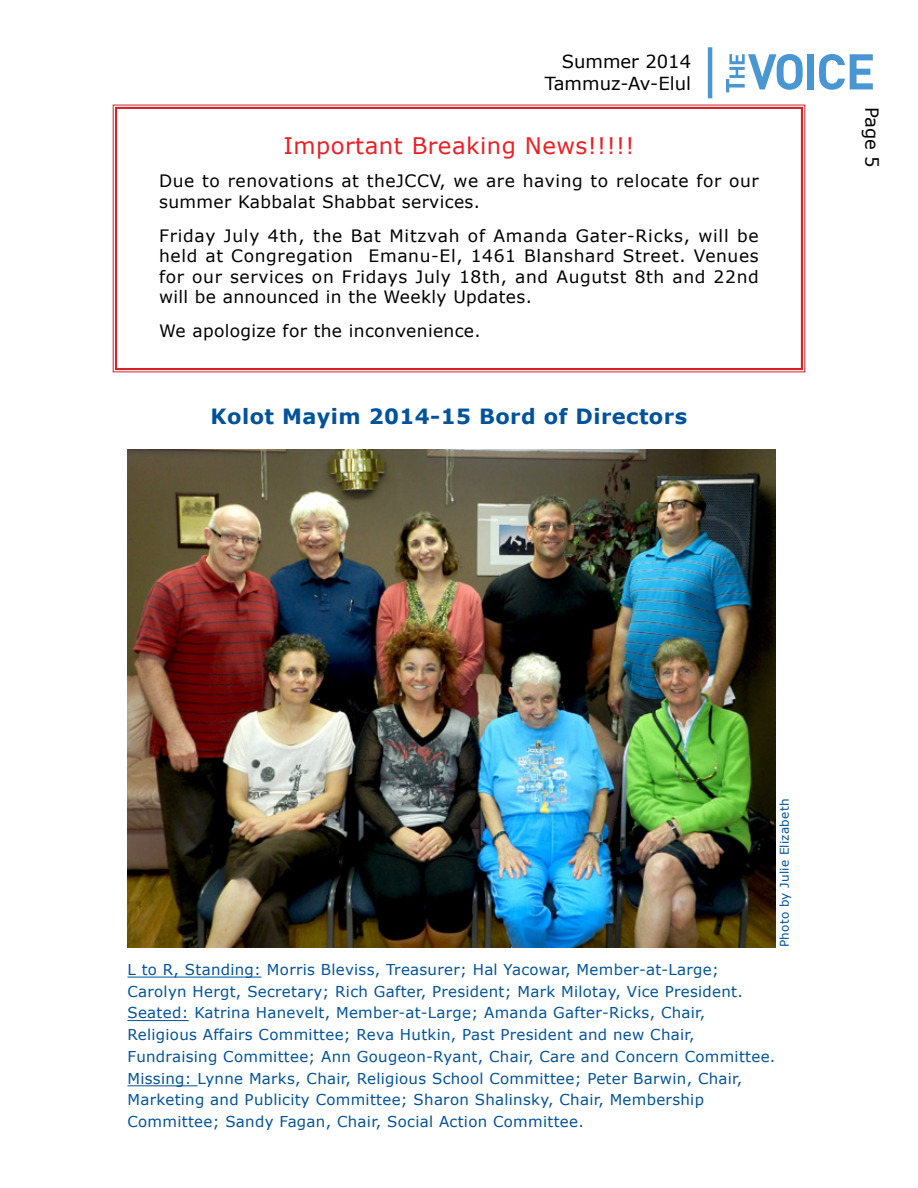
<style>
.page{position:relative;width:918px;height:1188px;background:#fff}
.page>*{position:absolute;margin:0;border:0;box-sizing:border-box;transform-origin:0 0}
.t1{font:22.8px "Verdana";letter-spacing:.02em;color:#ed1f24}
.t2{font:700 21px "Verdana";letter-spacing:.02em;color:#00539b}
.t3{font:18px/21.6px "Verdana";color:#000;text-align:right}
.t4{font:17.1px/20.7px "Verdana";letter-spacing:.02em;color:#000}
.t5{font:15px/21.8px "Verdana";letter-spacing:.02em;color:#00539b}
.t6{font:12px "Verdana";letter-spacing:.02em;color:#00539b}
</style>
<div class="page">
<svg style="left:726px;top:54px;width:77px;height:38px"></svg>
<div style="left:807px;top:54px;width:7px;height:35px;background:#4996d2"></div>
<svg style="left:819px;top:54px;width:54px;height:36px"></svg>
<hr style="left:708px;top:47px;width:4px;height:51px;background:#4797d2">
<img style="left:127px;top:449px;width:648px;height:498px">
<hr style="left:127px;top:977px;width:134px;height:1px;background:#00539b">
<hr style="left:127px;top:1020px;width:62px;height:1px;background:#00539b">
<hr style="left:127px;top:1085px;width:71px;height:1px;background:#00539b">
<svg style="left:112px;top:104px;width:694px;height:269px"></svg>
<div style="left:115px;top:107px;width:688px;height:263px;border:2px solid #d2232a"></div>
<p class="t3" style="left:545px;top:50px;width:148px">Summer 2014<br>Tammuz-Av-Elul</p>
<h1 class="t1" style="left:283px;top:131px;width:353px">Important Breaking News!!!!!</h1>
<p class="t4" style="left:159px;top:170px;width:601px">Due to renovations at theJCCV, we are having to relocate for our summer Kabbalat Shabbat services.</p>
<p class="t4" style="left:159px;top:224px;width:601px;text-align:justify">Friday July 4th, the Bat Mitzvah of Amanda Gater-Ricks, will be held at Congregation Emanu-El, 1461 Blanshard Street. Venues for our services on Fridays July 18th, and Augutst 8th and 22nd will be announced in the Weekly Updates.</p>
<p class="t4" style="left:159px;top:320px;width:323px">We apologize for the inconvenience.</p>
<h2 class="t2" style="left:211px;top:403px;width:478px">Kolot Mayim 2014-15 Bord of Directors</h2>
<p class="t3" style="left:883px;top:106px;width:62px;rotate:90deg">Page 5</p>
<p class="t6" style="left:777px;top:947px;width:150px;rotate:-90deg">Photo by Julie Elizabeth</p>
<p class="t5" style="left:127px;top:958px;width:649px">L to R, Standing: Morris Bleviss, Treasurer; Hal Yacowar, Member-at-Large; Carolyn Hergt, Secretary; Rich Gafter, President; Mark Milotay, Vice President.<br>Seated: Katrina Hanevelt, Member-at-Large; Amanda Gafter-Ricks, Chair, Religious Affairs Committee; Reva Hutkin, Past President and new Chair, Fundraising Committee; Ann Gougeon-Ryant, Chair, Care and Concern Committee.<br>Missing: Lynne Marks, Chair, Religious School Committee; Peter Barwin, Chair, Marketing and Publicity Committee; Sharon Shalinsky, Chair, Membership Committee; Sandy Fagan, Chair, Social Action Committee.</p>
</div>
